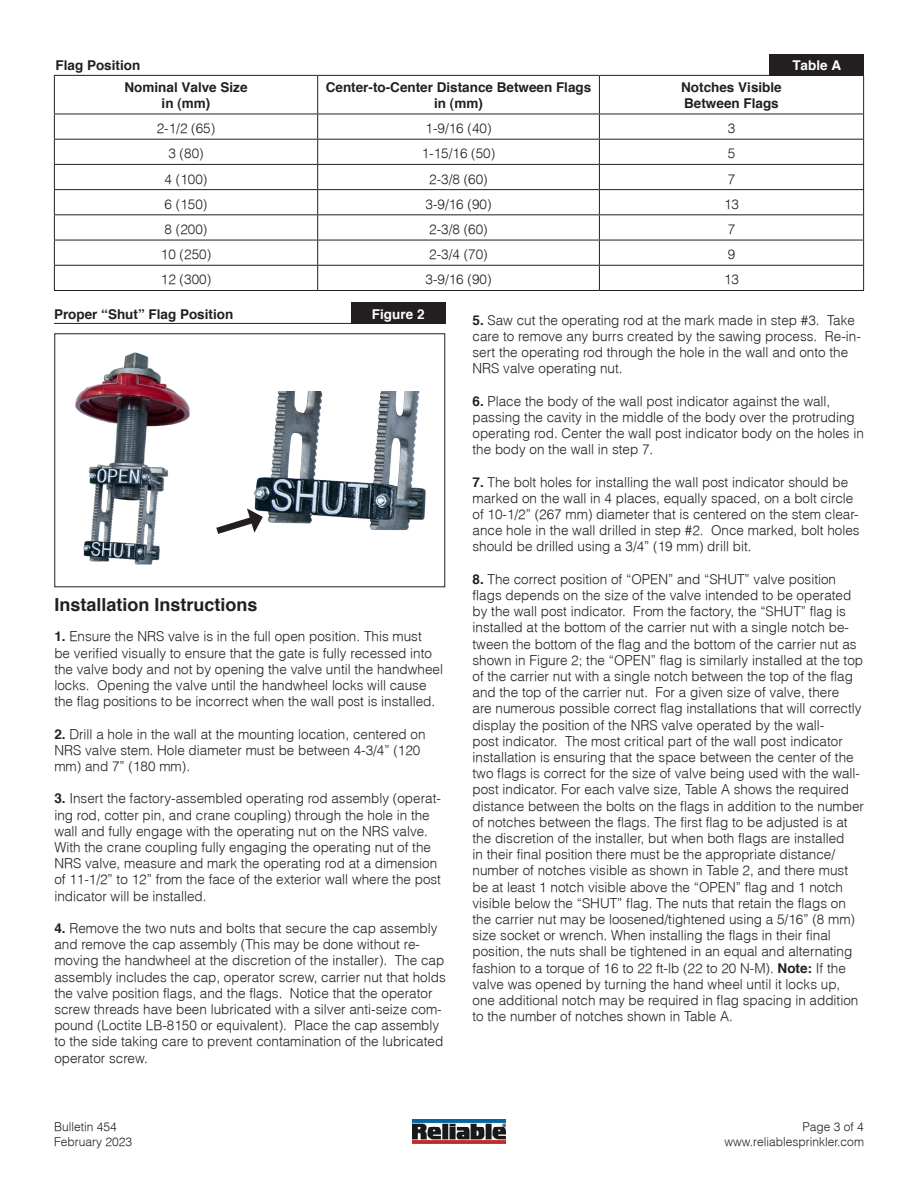
<style>
.page{position:relative;width:918px;height:1188px;background:#fff}
.page>*{position:absolute;margin:0;border:0;box-sizing:border-box;transform-origin:0 0}
.t1{font:700 18px "Helvetica";color:#231f20}
.t2{font:300 13.5px/16.2px "Helvetica";color:#231f20}
.t3{font:700 13.5px "Helvetica";color:#231f20}
.t4{font:700 13.5px "Helvetica";color:#fff}
.t5{font:300 12px "Helvetica";color:#231f20}
.s1{font-weight:700}
</style>
<div class="page">
<hr style="left:54px;top:75px;width:264px;height:1px;background:#231f20">
<hr style="left:54px;top:76px;width:1px;height:38px;background:#231f20">
<hr style="left:318px;top:75px;width:281px;height:1px;background:#231f20">
<hr style="left:317px;top:76px;width:1px;height:38px;background:#231f20">
<hr style="left:599px;top:75px;width:265px;height:1px;background:#231f20">
<hr style="left:599px;top:76px;width:1px;height:38px;background:#231f20">
<hr style="left:863px;top:76px;width:1px;height:38px;background:#231f20">
<hr style="left:54px;top:114px;width:264px;height:1px;background:#231f20">
<hr style="left:318px;top:114px;width:281px;height:1px;background:#231f20">
<hr style="left:599px;top:114px;width:265px;height:1px;background:#231f20">
<hr style="left:54px;top:139px;width:264px;height:1px;background:#231f20">
<hr style="left:318px;top:139px;width:281px;height:1px;background:#231f20">
<hr style="left:599px;top:139px;width:265px;height:1px;background:#231f20">
<hr style="left:54px;top:164px;width:264px;height:1px;background:#231f20">
<hr style="left:318px;top:164px;width:281px;height:1px;background:#231f20">
<hr style="left:599px;top:164px;width:265px;height:1px;background:#231f20">
<hr style="left:54px;top:189px;width:264px;height:1px;background:#231f20">
<hr style="left:318px;top:189px;width:281px;height:1px;background:#231f20">
<hr style="left:599px;top:189px;width:265px;height:1px;background:#231f20">
<hr style="left:54px;top:214px;width:264px;height:1px;background:#231f20">
<hr style="left:318px;top:214px;width:281px;height:1px;background:#231f20">
<hr style="left:599px;top:214px;width:265px;height:1px;background:#231f20">
<hr style="left:54px;top:240px;width:264px;height:1px;background:#231f20">
<hr style="left:318px;top:240px;width:281px;height:1px;background:#231f20">
<hr style="left:599px;top:240px;width:265px;height:1px;background:#231f20">
<hr style="left:54px;top:265px;width:264px;height:1px;background:#231f20">
<svg style="left:54px;top:114px;width:1px;height:176px"></svg>
<hr style="left:318px;top:265px;width:281px;height:1px;background:#231f20">
<svg style="left:317px;top:114px;width:1px;height:176px"></svg>
<hr style="left:599px;top:265px;width:265px;height:1px;background:#231f20">
<svg style="left:599px;top:114px;width:1px;height:176px"></svg>
<svg style="left:863px;top:114px;width:1px;height:176px"></svg>
<hr style="left:54px;top:290px;width:264px;height:1px;background:#231f20">
<hr style="left:318px;top:290px;width:281px;height:1px;background:#231f20">
<hr style="left:599px;top:290px;width:265px;height:1px;background:#231f20">
<div style="left:770px;top:54px;width:94px;height:21px;background:#231f20"></div>
<img style="left:412px;top:1119px;width:94px;height:25px">
<hr style="left:54px;top:323px;width:392px;height:1px;background:#231f20">
<div style="left:351px;top:302px;width:95px;height:21px;background:#231f20"></div>
<img style="left:75px;top:352px;width:115px;height:213px">
<img style="left:254px;top:392px;width:172px;height:139px">
<div style="left:54px;top:333px;width:391px;height:254px;border:1px solid #231f20"></div>
<svg style="left:254px;top:504px;width:13px;height:27px"></svg>
<p class="t3" style="left:56px;top:57px;width:86px">Flag Position</p>
<p class="t4" style="left:792px;top:57px;width:50px">Table A</p>
<p class="t3" style="left:125px;top:78px;width:125px">Nominal Valve Size</p>
<p class="t3" style="left:162px;top:95px;width:50px">in (mm)</p>
<p class="t3" style="left:326px;top:78px;width:267px">Center-to-Center Distance Between Flags</p>
<p class="t3" style="left:434px;top:95px;width:50px">in (mm)</p>
<p class="t3" style="left:681px;top:78px;width:102px">Notches Visible</p>
<p class="t3" style="left:684px;top:95px;width:96px">Between Flags</p>
<p class="t2" style="left:157px;top:120px;width:60px">2-1/2 (65)</p>
<p class="t2" style="left:426px;top:120px;width:68px">1-9/16 (40)</p>
<p class="t2" style="left:728px;top:120px;width:9px">3</p>
<p class="t2" style="left:168px;top:145px;width:37px">3 (80)</p>
<p class="t2" style="left:422px;top:145px;width:75px">1-15/16 (50)</p>
<p class="t2" style="left:728px;top:145px;width:9px">5</p>
<p class="t2" style="left:165px;top:170px;width:44px">4 (100)</p>
<p class="t2" style="left:429px;top:170px;width:60px">2-3/8 (60)</p>
<p class="t2" style="left:728px;top:170px;width:9px">7</p>
<p class="t2" style="left:165px;top:196px;width:44px">6 (150)</p>
<p class="t2" style="left:426px;top:196px;width:68px">3-9/16 (90)</p>
<p class="t2" style="left:724px;top:196px;width:17px">13</p>
<p class="t2" style="left:165px;top:221px;width:44px">8 (200)</p>
<p class="t2" style="left:429px;top:221px;width:60px">2-3/8 (60)</p>
<p class="t2" style="left:728px;top:221px;width:9px">7</p>
<p class="t2" style="left:161px;top:246px;width:52px">10 (250)</p>
<p class="t2" style="left:429px;top:246px;width:60px">2-3/4 (70)</p>
<p class="t2" style="left:728px;top:246px;width:9px">9</p>
<p class="t2" style="left:161px;top:271px;width:52px">12 (300)</p>
<p class="t2" style="left:426px;top:271px;width:68px">3-9/16 (90)</p>
<p class="t2" style="left:724px;top:271px;width:17px">13</p>
<p class="t3" style="left:54px;top:305px;width:181px">Proper “Shut” Flag Position</p>
<p class="t4" style="left:372px;top:306px;width:54px">Figure 2</p>
<p class="t1" style="left:54px;top:593px;width:205px">Installation Instructions</p>
<p class="t2" style="left:54px;top:628px;width:390px"><span class="s1">1.</span> Ensure the NRS valve is in the full open position. This must<br>be verified visually to ensure that the gate is fully recessed into the valve body and not by opening the valve until the handwheel locks. Opening the valve until the handwheel locks will cause the flag positions to be incorrect when the wall post is installed.</p>
<p class="t2" style="left:54px;top:725px;width:373px"><span class="s1">2.</span> Drill a hole in the wall at the mounting location, centered on<br>NRS valve stem. Hole diameter must be between 4-3/4” (120 mm) and 7” (180 mm).</p>
<p class="t2" style="left:54px;top:790px;width:388px"><span class="s1">3.</span> Insert the factory-assembled operating rod assembly (operat&shy;ing rod, cotter pin, and crane coupling) through the hole in the wall and fully engage with the operating nut on the NRS valve.<br>With the crane coupling fully engaging the operating nut of the NRS valve, measure and mark the operating rod at a dimension of 11-1/2” to 12” from the face of the exterior wall where the post indicator will be installed.</p>
<p class="t2" style="left:54px;top:920px;width:393px"><span class="s1">4.</span> Remove the two nuts and bolts that secure the cap assembly and remove the cap assembly (This may be done without re&shy;moving the handwheel at the discretion of the installer). The cap assembly includes the cap, operator screw, carrier nut that holds the valve position flags, and the flags. Notice that the operator screw threads have been lubricated with a silver anti-seize com&shy;pound (Loctite LB-8150 or equivalent). Place the cap assembly to the side taking care to prevent contamination of the lubricated operator screw.</p>
<p class="t5" style="left:54px;top:1119px;width:64px">Bulletin 454</p>
<p class="t5" style="left:54px;top:1134px;width:80px">February 2023</p>
<p class="t2" style="left:472px;top:311px;width:390px"><span class="s1">5.</span> Saw cut the operating rod at the mark made in step #3. Take care to remove any burrs created by the sawing process. Re-in&shy;sert the operating rod through the hole in the wall and onto the NRS valve operating nut.</p>
<p class="t2" style="left:472px;top:392px;width:393px"><span class="s1">6.</span> Place the body of the wall post indicator against the wall, passing the cavity in the middle of the body over the protruding operating rod. Center the wall post indicator body on the holes in the body on the wall in step 7.</p>
<p class="t2" style="left:472px;top:473px;width:389px"><span class="s1">7.</span> The bolt holes for installing the wall post indicator should be marked on the wall in 4 places, equally spaced, on a bolt circle of 10-1/2” (267 mm) diameter that is centered on the stem clear&shy;ance hole in the wall drilled in step #2. Once marked, bolt holes should be drilled using a 3/4” (19 mm) drill bit.</p>
<p class="t2" style="left:472px;top:571px;width:393px"><span class="s1">8.</span> The correct position of “OPEN” and “SHUT” valve position flags depends on the size of the valve intended to be operated by the wall post indicator. From the factory, the “SHUT” flag is installed at the bottom of the carrier nut with a single notch be&shy;tween the bottom of the flag and the bottom of the carrier nut as shown in Figure 2; the “OPEN” flag is similarly installed at the top of the carrier nut with a single notch between the top of the flag and the top of the carrier nut. For a given size of valve, there<br>are numerous possible correct flag installations that will correctly display the position of the NRS valve operated by the wall-<br>post indicator. The most critical part of the wall post indicator installation is ensuring that the space between the center of the two flags is correct for the size of valve being used with the wall&shy;post indicator. For each valve size, Table A shows the required distance between the bolts on the flags in addition to the number of notches between the flags. The first flag to be adjusted is at the discretion of the installer, but when both flags are installed<br>in their final position there must be the appropriate distance/ number of notches visible as shown in Table 2, and there must be at least 1 notch visible above the “OPEN” flag and 1 notch visible below the “SHUT” flag. The nuts that retain the flags on the carrier nut may be loosened/tightened using a 5/16” (8 mm) size socket or wrench. When installing the flags in their final position, the nuts shall be tightened in an equal and alternating fashion to a torque of 16 to 22 ft-lb (22 to 20 N-M). <span class="s1">Note:</span> If the valve was opened by turning the hand wheel until it locks up, one additional notch may be required in flag spacing in addition to the number of notches shown in Table A.</p>
<p class="t5" style="left:803px;top:1119px;width:63px">Page 3 of 4</p>
<p class="t5" style="left:725px;top:1134px;width:141px">www.reliablesprinkler.com</p>
</div>
